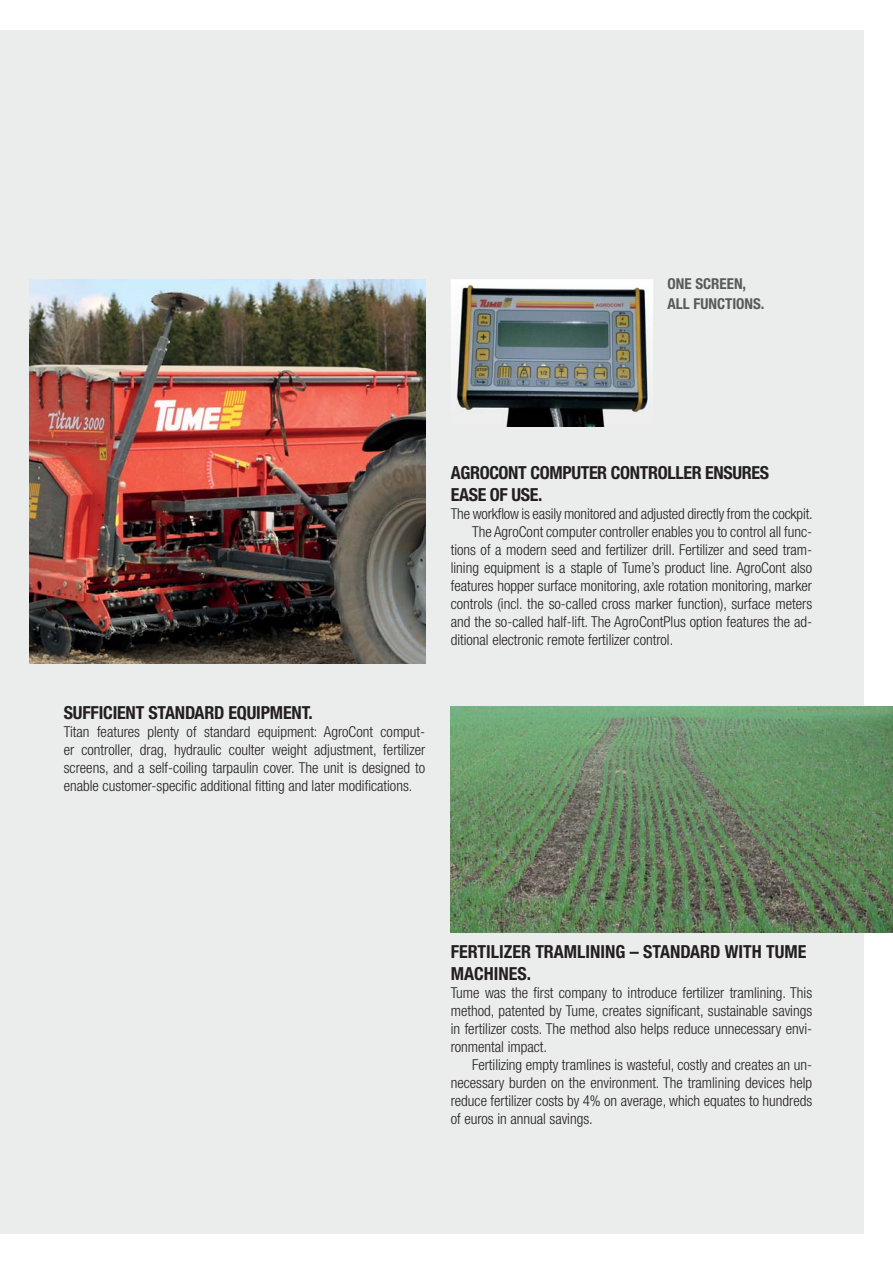
<style>
.page{position:relative;width:893px;height:1263px;background:#fff}
.page>*{position:absolute;margin:0;border:0;box-sizing:border-box;transform-origin:0 0}
.t1{font:700 condensed 18px/21.6px "Helvetica Neue LT Std";letter-spacing:-.01em;color:#231f20}
.t2{font:300 condensed 15px/18px "Helvetica Neue LT Std";color:#231f20;text-align:justify}
.t3{font:700 condensed 15px/19.5px "Helvetica Neue LT Std";color:#58595b}
</style>
<div class="page">
<div style="left:0;top:30px;width:864px;height:1203px;background:#ebecec"></div>
<img style="left:30px;top:279px;width:395px;height:384px">
<svg style="left:451px;top:279px;width:202px;height:148px"></svg>
<img style="left:451px;top:706px;width:442px;height:226px">
<img style="left:456px;top:283px;width:193px;height:143px">
<p class="t3" style="left:668px;top:274px;width:98px">ONE SCREEN,<br>ALL FUNCTIONS.</p>
<p class="t1" style="left:64px;top:702px;width:251px">SUFFICIENT STANDARD EQUIPMENT.</p>
<p class="t2" style="left:64px;top:725px;width:363px">Titan features plenty of standard equipment: AgroCont comput&shy;er controller, drag, hydraulic coulter weight adjustment, fertilizer screens, and a self-coiling tarpaulin cover. The unit is designed to enable customer-specific additional fitting and later modifications.</p>
<p class="t1" style="left:451px;top:462px;width:320px">AGROCONT COMPUTER CONTROLLER ENSURES<br>EASE OF USE.</p>
<p class="t2" style="left:451px;top:506px;width:363px">The workflow is easily monitored and adjusted directly from the cockpit.</p>
<p class="t2" style="left:472px;top:524px;width:342px">The AgroCont computer controller enables you to control all func-</p>
<p class="t2" style="left:451px;top:542px;width:363px">tions of a modern seed and fertilizer drill. Fertilizer and seed tram-</p>
<p class="t2" style="left:451px;top:560px;width:363px">lining equipment is a staple of Tume’s product line. AgroCont also</p>
<p class="t2" style="left:451px;top:578px;width:363px">features hopper surface monitoring, axle rotation monitoring, marker</p>
<p class="t2" style="left:451px;top:596px;width:363px">controls (incl. the so-called cross marker function), surface meters</p>
<p class="t2" style="left:451px;top:614px;width:363px">and the so-called half-lift. The AgroContPlus option features the ad-</p>
<p class="t2" style="left:451px;top:632px;width:224px">ditional electronic remote fertilizer control.</p>
<p class="t1" style="left:451px;top:941px;width:357px">FERTILIZER TRAMLINING – STANDARD WITH TUME<br>MACHINES.</p>
<p class="t2" style="left:451px;top:985px;width:363px">Tume was the first company to introduce fertilizer tramlining. This method, patented by Tume, creates significant, sustainable savings in fertilizer costs. The method also helps reduce unnecessary envi&shy;ronmental impact.</p>
<p class="t2" style="left:451px;top:1057px;width:363px;text-indent:21px">Fertilizing empty tramlines is wasteful, costly and creates an un&shy;necessary burden on the environment. The tramlining devices help reduce fertilizer costs by 4% on average, which equates to hundreds of euros in annual savings.</p>
</div>
